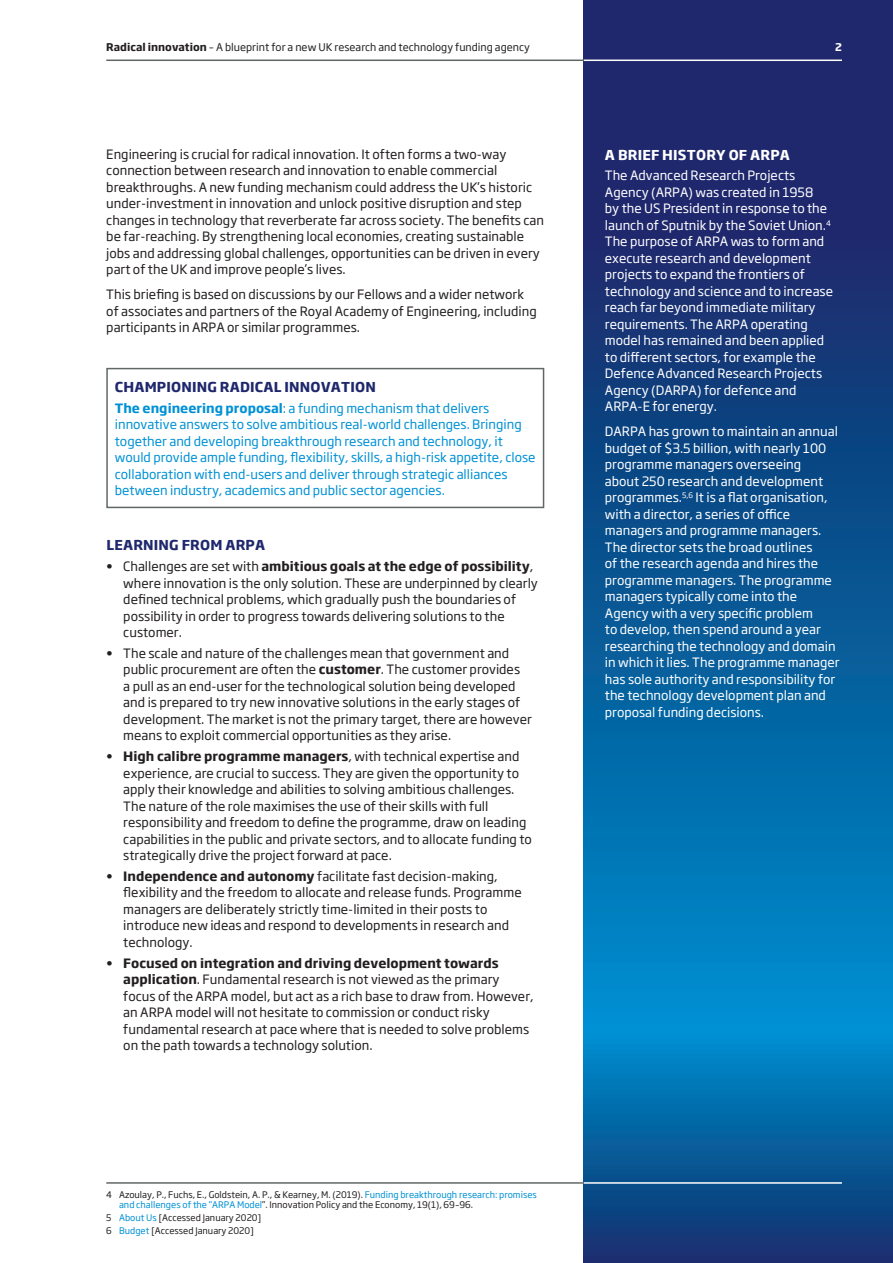
<style>
.page{position:relative;width:893px;height:1263px;background:#fff}
.page>*{position:absolute;margin:0;border:0;box-sizing:border-box;transform-origin:0 0}
.t1{font:700 13.5px "Soho Gothic Pro";letter-spacing:.015em;color:#1f286c}
.t2{font:700 13.5px "Soho Gothic Pro";letter-spacing:.015em;color:#fff}
.t3{font:12.75px/16.5px "Soho Gothic Pro";color:#231f20}
.t4{font:12.75px/16.5px "Soho Gothic Pro";color:#fff}
.t5{font:12.75px/16.5px "Soho Gothic Pro";color:#0091d5}
.t6{font:10.5px "Soho Gothic Pro";color:#231f20}
.t7{font:700 10.5px "Soho Gothic Pro";color:#fff}
.t8{font:9px/10.5px "Soho Gothic Pro";color:#231f20}
.s1{font-weight:700}
.s2{color:#0091d5}
</style>
<div class="page">
<svg style="left:584px;top:0;width:309px;height:1263px;background:#0c5292"></svg>
<hr style="left:584px;top:1182px;width:258px;height:2px;background:#fff">
<hr style="left:584px;top:60px;width:258px;height:1px;background:#fff">
<hr style="left:106px;top:60px;width:478px;height:1px;background:#606865">
<hr style="left:106px;top:1182px;width:478px;height:2px;background:#606865">
<div style="left:106px;top:368px;width:438px;height:140px;border:2px solid #606865"></div>
<p class="t6" style="left:106px;top:39px;width:425px"><span class="s1">Radical innovation</span> – A blueprint for a new UK research and technology funding agency</p>
<p class="t7" style="left:835px;top:39px;width:8px">2</p>
<p class="t3" style="left:106px;top:145px;width:439px">Engineering is crucial for radical innovation. It often forms a two-way connection between research and innovation to enable commercial breakthroughs. A new funding mechanism could address the UK’s historic under-investment in innovation and unlock positive disruption and step changes in technology that reverberate far across society. The benefits can be far-reaching. By strengthening local economies, creating sustainable jobs and addressing global challenges, opportunities can be driven in every part of the UK and improve people’s lives.</p>
<p class="t3" style="left:106px;top:286px;width:432px">This briefing is based on discussions by our Fellows and a wider network of associates and partners of the Royal Academy of Engineering, including participants in ARPA or similar programmes.</p>
<h2 class="t1" style="left:115px;top:376px;width:262px">CHAMPIONING RADICAL INNOVATION</h2>
<p class="t5" style="left:115px;top:399px;width:422px"><span class="s1">The engineering proposal</span>: a funding mechanism that delivers innovative answers to solve ambitious real-world challenges. Bringing together and developing breakthrough research and technology, it would provide ample funding, flexibility, skills, a high-risk appetite, close collaboration with end-users and deliver through strategic alliances between industry, academics and public sector agencies.</p>
<h2 class="t1" style="left:106px;top:535px;width:160px">LEARNING FROM ARPA</h2>
<p class="t3" style="left:123px;top:557px;width:416px;text-indent:-17px">• Challenges are set with <span class="s1">ambitious goals at the edge of possibility</span>, where innovation is the only solution. These are underpinned by clearly defined technical problems, which gradually push the boundaries of possibility in order to progress towards delivering solutions to the customer.</p>
<p class="t3" style="left:123px;top:644px;width:410px;text-indent:-17px">• The scale and nature of the challenges mean that government and public procurement are often the <span class="s1">customer</span>. The customer provides<br>a pull as an end-user for the technological solution being developed and is prepared to try new innovative solutions in the early stages of development. The market is not the primary target, there are however means to exploit commercial opportunities as they arise.</p>
<p class="t3" style="left:123px;top:747px;width:410px;text-indent:-17px">• <span class="s1">High calibre programme managers</span>, with technical expertise and experience, are crucial to success. They are given the opportunity to apply their knowledge and abilities to solving ambitious challenges.<br>The nature of the role maximises the use of their skills with full responsibility and freedom to define the programme, draw on leading capabilities in the public and private sectors, and to allocate funding to strategically drive the project forward at pace.</p>
<p class="t3" style="left:123px;top:867px;width:400px;text-indent:-17px">• <span class="s1">Independence and autonomy</span> facilitate fast decision-making, flexibility and the freedom to allocate and release funds. Programme managers are deliberately strictly time-limited in their posts to introduce new ideas and respond to developments in research and technology.</p>
<p class="t3" style="left:123px;top:954px;width:412px;text-indent:-17px">• <span class="s1">Focused on integration and driving development towards application</span>. Fundamental research is not viewed as the primary focus of the ARPA model, but act as a rich base to draw from. However, an ARPA model will not hesitate to commission or conduct risky fundamental research at pace where that is needed to solve problems on the path towards a technology solution.</p>
<p class="t8" style="left:119px;top:1189px;width:419px;text-indent:-13px">4 Azoulay, P., Fuchs, E., Goldstein, A. P., &amp; Kearney, M. (2019). <span class="s2">Funding breakthrough research: promises and challenges of the “ARPA Model</span>”. Innovation Policy and the Economy, 19(1), 69–96.</p>
<p class="t8" style="left:106px;top:1211px;width:157px;line-height:12.6px">5 <span class="s2">About Us</span> [Accessed January 2020]<br>6 <span class="s2">Budget</span> [Accessed January 2020]</p>
<h3 class="t2" style="left:605px;top:144px;width:187px">A BRIEF HISTORY OF ARPA</h3>
<p class="t4" style="left:605px;top:167px;width:230px">The Advanced Research Projects Agency (ARPA) was created in 1958<br>by the US President in response to the launch of Sputnik by the Soviet Union.<sup>4<br></sup>The purpose of ARPA was to form and execute research and development projects to expand the frontiers of technology and science and to increase reach far beyond immediate military requirements. The ARPA operating model has remained and been applied to different sectors, for example the Defence Advanced Research Projects Agency (DARPA) for defence and ARPA-E for energy.</p>
<p class="t4" style="left:605px;top:423px;width:236px">DARPA has grown to maintain an annual budget of $3.5 billion, with nearly 100 programme managers overseeing<br>about 250 research and development programmes.<sup>5,6</sup> It is a flat organisation, with a director, a series of office managers and programme managers.<br>The director sets the broad outlines<br>of the research agenda and hires the programme managers. The programme managers typically come into the Agency with a very specific problem<br>to develop, then spend around a year researching the technology and domain in which it lies. The programme manager has sole authority and responsibility for the technology development plan and proposal funding decisions.</p>
</div>
